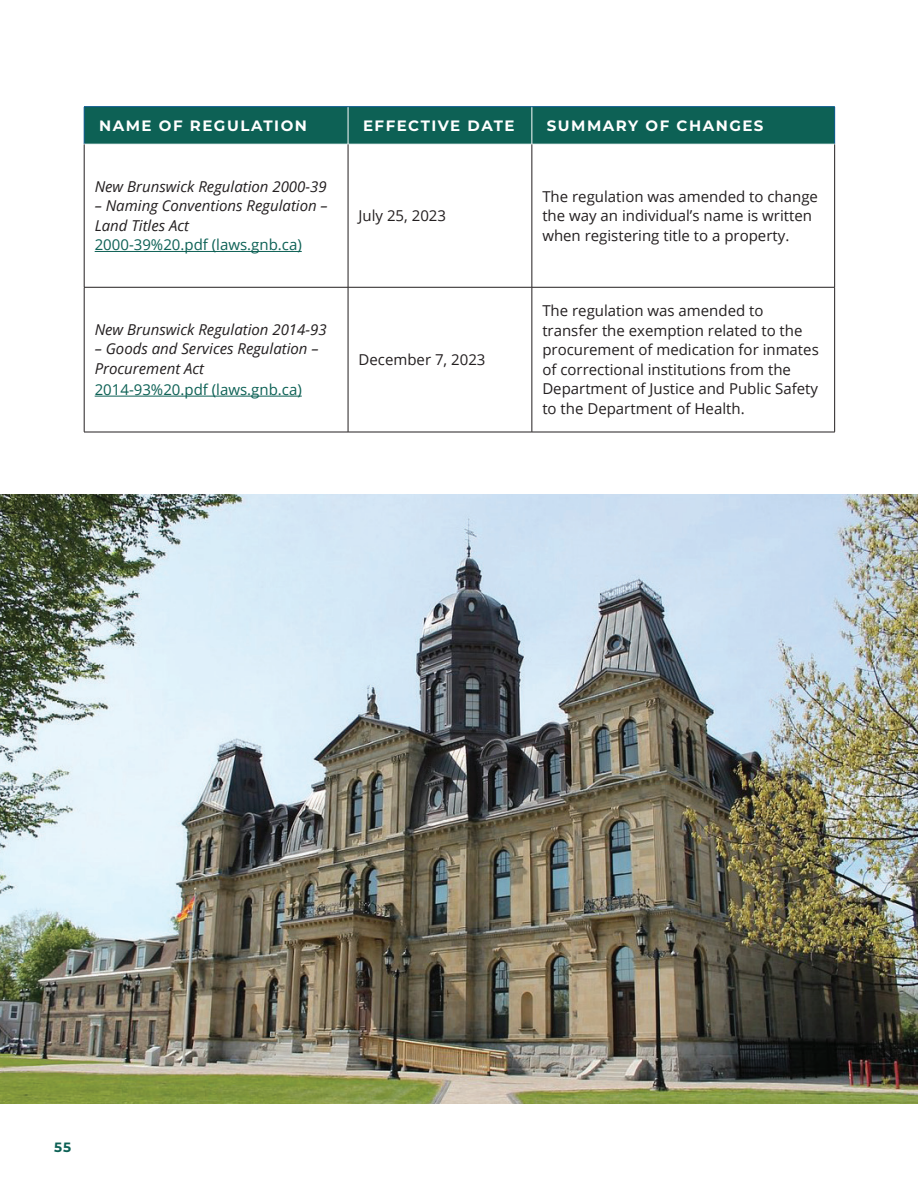
<style>
.page{position:relative;width:918px;height:1188px;background:#fff}
.page>*{position:absolute;margin:0;border:0;box-sizing:border-box;transform-origin:0 0}
.TABLE_Body{font:15px/19.5px "Open Sans";color:#231f20}
.TABLE_Body-2{font:italic 15px/19.5px "Open Sans";color:#231f20}
.TABLE_Body-3{font:15px "Open Sans";color:#0d6155}
.TABLE_Head{font:700 15px "Montserrat";letter-spacing:.1em;color:#fff}
.t1{font:700 13.5px "Montserrat";color:#0d6155}
</style>
<div class="page">
<img style="left:0;top:495px;width:918px;height:609px">
<div style="left:85px;top:107px;width:749px;height:37px;background:#0d6155"></div>
<hr style="left:348px;top:107px;width:1px;height:37px;background:#fff">
<hr style="left:532px;top:107px;width:1px;height:37px;background:#fff">
<hr style="left:84px;top:107px;width:1px;height:37px;background:#01528a">
<hr style="left:84px;top:106px;width:264px;height:1px;background:#01528a">
<hr style="left:348px;top:106px;width:184px;height:1px;background:#01528a">
<hr style="left:532px;top:106px;width:303px;height:1px;background:#01528a">
<hr style="left:834px;top:107px;width:1px;height:37px;background:#01528a">
<hr style="left:84px;top:287px;width:264px;height:1px;background:#231f20">
<hr style="left:84px;top:432px;width:264px;height:1px;background:#231f20">
<hr style="left:348px;top:144px;width:1px;height:143px;background:#231f20">
<hr style="left:348px;top:287px;width:184px;height:1px;background:#231f20">
<hr style="left:348px;top:287px;width:1px;height:145px;background:#231f20">
<hr style="left:348px;top:432px;width:184px;height:1px;background:#231f20">
<hr style="left:532px;top:144px;width:1px;height:143px;background:#231f20">
<hr style="left:532px;top:287px;width:303px;height:1px;background:#231f20">
<hr style="left:532px;top:287px;width:1px;height:145px;background:#231f20">
<hr style="left:532px;top:432px;width:303px;height:1px;background:#231f20">
<hr style="left:84px;top:144px;width:1px;height:143px;background:#231f20">
<hr style="left:834px;top:144px;width:1px;height:143px;background:#231f20">
<hr style="left:84px;top:287px;width:1px;height:145px;background:#231f20">
<hr style="left:834px;top:287px;width:1px;height:145px;background:#231f20">
<hr style="left:95px;top:251px;width:207px;height:1px;background:#0d6155">
<hr style="left:95px;top:396px;width:207px;height:1px;background:#0d6155">
<p class="TABLE_Head" style="left:99px;top:115px;width:209px">NAME OF REGULATION</p>
<p class="TABLE_Head" style="left:363px;top:115px;width:153px">EFFECTIVE DATE</p>
<p class="TABLE_Head" style="left:547px;top:115px;width:218px">SUMMARY OF CHANGES</p>
<p class="TABLE_Body-2" style="left:95px;top:176px;width:234px">New Brunswick Regulation 2000-39</p>
<p class="TABLE_Body-2" style="left:95px;top:196px;width:235px">– Naming Conventions Regulation –<br>Land Titles Act</p>
<p class="TABLE_Body-3" style="left:95px;top:235px;width:209px">2000-39%20.pdf (laws.gnb.ca)</p>
<p class="TABLE_Body-2" style="left:95px;top:319px;width:234px">New Brunswick Regulation 2014-93</p>
<p class="TABLE_Body-2" style="left:95px;top:339px;width:226px">– Goods and Services Regulation –<br>Procurement Act</p>
<p class="TABLE_Body-3" style="left:95px;top:379px;width:209px">2014-93%20.pdf (laws.gnb.ca)</p>
<p class="TABLE_Body" style="left:359px;top:206px;width:89px">July 25, 2023</p>
<p class="TABLE_Body" style="left:359px;top:349px;width:128px">December 7, 2023</p>
<p class="TABLE_Body" style="left:542px;top:186px;width:277px">The regulation was amended to change the way an individual’s name is written when registering title to a property.</p>
<p class="TABLE_Body" style="left:542px;top:301px;width:278px">The regulation was amended to transfer the exemption related to the procurement of medication for inmates of correctional institutions from the Department of Justice and Public Safety to the Department of Health.</p>
<p class="t1" style="left:54px;top:1137px;width:19px">55</p>
</div>
